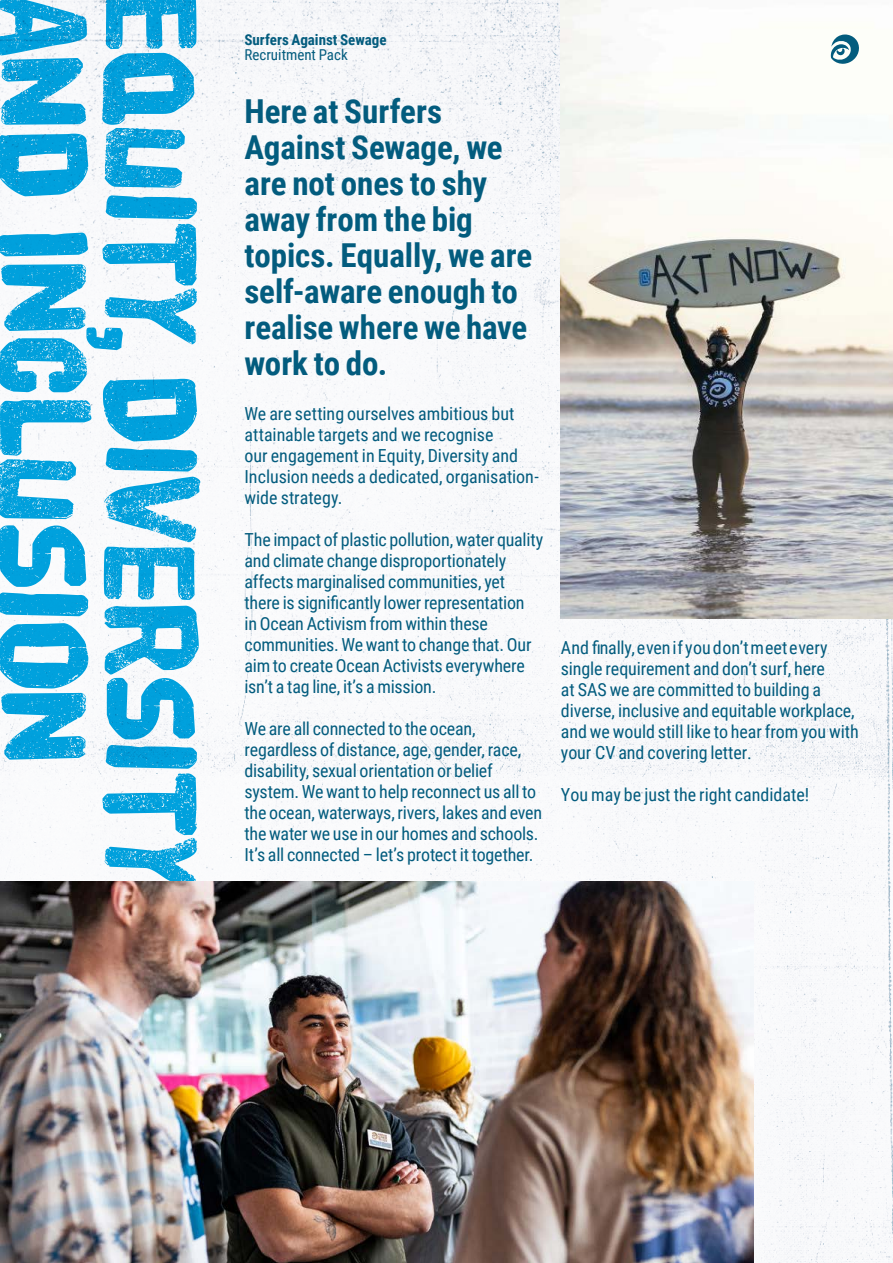
<style>
.page{position:relative;width:893px;height:1263px;background:#fff}
.page>*{position:absolute;margin:0;border:0;box-sizing:border-box;transform-origin:0 0}
.t1{font:133.95px "HVD Poster";letter-spacing:-.03em;color:#00a4e0}
.t2{font:700 33px/36px "Roboto Condensed";letter-spacing:-.005em;color:#035c7e}
.t3{font:18px/21px "Roboto Condensed";letter-spacing:-.01em;color:#035c7e}
.t4{font:700 15px "Roboto Condensed";color:#035c7e}
.t5{font:15px "Roboto Condensed";color:#035c7e}
</style>
<div class="page">
<img style="left:0;top:0;width:893px;height:1263px">
<img style="left:561px;top:0;width:332px;height:619px">
<svg style="left:831px;top:34px;width:30px;height:30px"></svg>
<img style="left:0;top:882px;width:754px;height:381px">
<h1 class="t1" style="left:102px;top:-10px;width:778px;rotate:90deg">AND Inclusion</h1>
<h1 class="t1" style="left:211px;top:-10px;width:906px;rotate:90deg">Equity, Diversity</h1>
<p class="t4" style="left:244px;top:29px;width:144px">Surfers Against Sewage</p>
<p class="t5" style="left:244px;top:44px;width:105px">Recruitment Pack</p>
<h2 class="t2" style="left:244px;top:92px;width:289px">Here at Surfers<br>Against Sewage, we are not ones to shy away from the big topics. Equally, we are self-aware enough to realise where we have work to do.</h2>
<p class="t3" style="left:244px;top:402px;width:296px">We are setting ourselves ambitious but attainable targets and we recognise<br>our engagement in Equity, Diversity and Inclusion needs a dedicated, organisation&shy;wide strategy.</p>
<p class="t3" style="left:244px;top:528px;width:300px">The impact of plastic pollution, water quality and climate change disproportionately affects marginalised communities, yet there is significantly lower representation<br>in Ocean Activism from within these communities. We want to change that. Our aim to create Ocean Activists everywhere isn’t a tag line, it’s a mission.</p>
<p class="t3" style="left:244px;top:717px;width:299px">We are all connected to the ocean, regardless of distance, age, gender, race, disability, sexual orientation or belief system. We want to help reconnect us all to the ocean, waterways, rivers, lakes and even the water we use in our homes and schools.<br>It’s all connected – let’s protect it together.</p>
<p class="t3" style="left:561px;top:636px;width:299px">And finally, even if youdon’t meet every single requirement and don’t surf, here<br>at SAS we are committed to building a diverse, inclusive and equitable workplace, and we would still like to hear from you with your CV and covering letter.</p>
<p class="t3" style="left:561px;top:783px;width:250px">You may be just the right candidate!</p>
</div>
